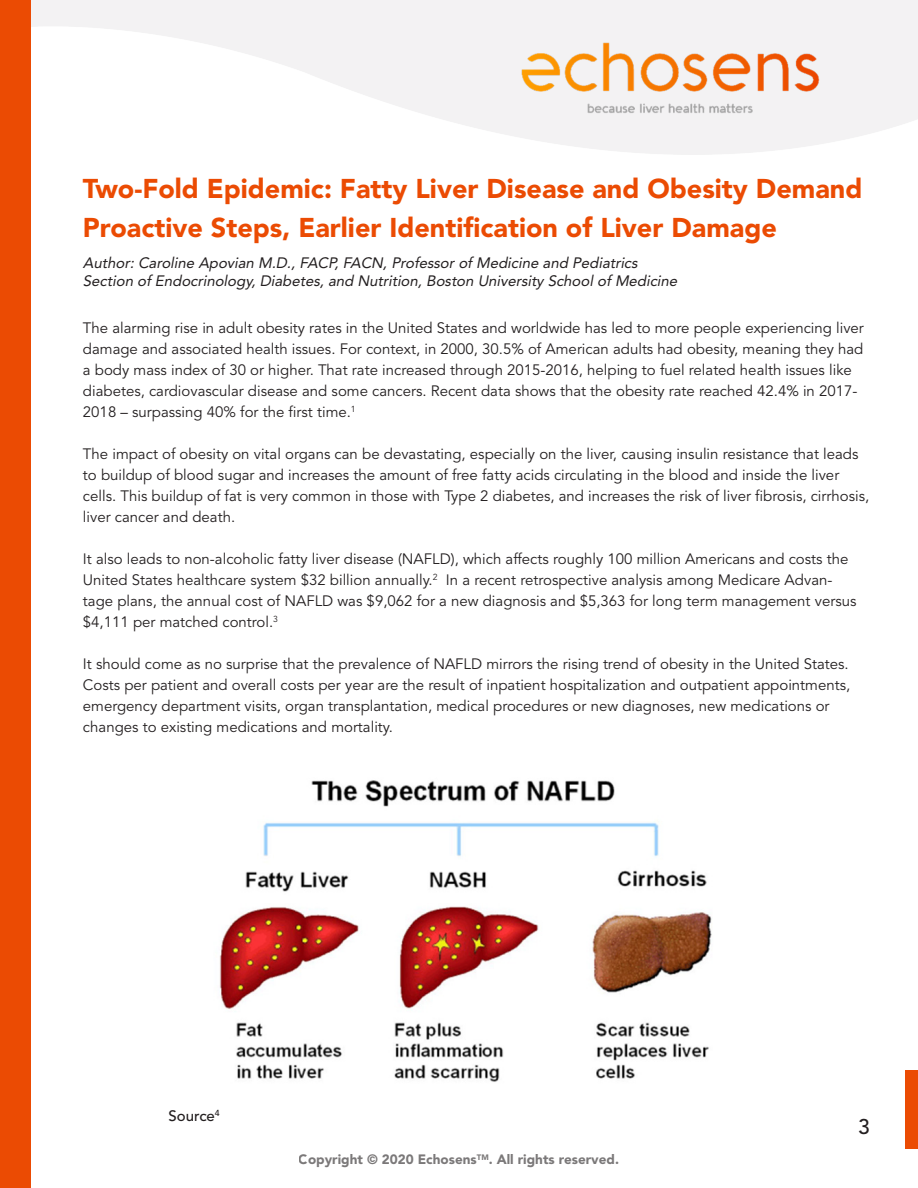
<style>
.page{position:relative;width:918px;height:1188px;background:#fff}
.page>*{position:absolute;margin:0;border:0;box-sizing:border-box;transform-origin:0 0}
.t1{font:900 27px/39px "Avenir LT Std";color:#eb4b03}
.t2{font:500 21px "Avenir LT Std";color:#231f20}
.t3{font:15px/21px "Avenir LT Std";color:#231f20}
.t4{font:italic 15px "Avenir LT Std";color:#231f20}
.t5{font:500 15px "Avenir LT Std";color:#231f20}
.t6{font:900 13.5px "Avenir LT Std";color:#231f20}
</style>
<div class="page">
<img style="left:439px;top:25px;width:462px;height:109px">
<div style="left:0;top:0;width:31px;height:1188px;background:#eb4b03"></div>
<div style="left:905px;top:1070px;width:13px;height:79px;background:#eb4b03"></div>
<img style="left:219px;top:780px;width:493px;height:302px">
<p class="t1" style="left:83px;top:169px;width:781px">Two-Fold Epidemic: Fatty Liver Disease and Obesity Demand<br>Proactive Steps, Earlier Identification of Liver Damage</p>
<p class="t4" style="left:83px;top:254px;width:559px">Author: Caroline Apovian M.D., FACP, FACN, Professor of Medicine and Pediatrics</p>
<p class="t4" style="left:83px;top:272px;width:599px">Section of Endocrinology, Diabetes, and Nutrition, Boston University School of Medicine</p>
<p class="t3" style="left:83px;top:317px;width:782px">The alarming rise in adult obesity rates in the United States and worldwide has led to more people experiencing liver damage and associated health issues. For context, in 2000, 30.5% of American adults had obesity, meaning they had a body mass index of 30 or higher. That rate increased through 2015-2016, helping to fuel related health issues like diabetes, cardiovascular disease and some cancers. Recent data shows that the obesity rate reached 42.4% in 2017- 2018 – surpassing 40% for the first time.<sup>1</sup></p>
<p class="t3" style="left:83px;top:443px;width:788px">The impact of obesity on vital organs can be devastating, especially on the liver, causing insulin resistance that leads to buildup of blood sugar and increases the amount of free fatty acids circulating in the blood and inside the liver cells. This buildup of fat is very common in those with Type 2 diabetes, and increases the risk of liver fibrosis, cirrhosis, liver cancer and death.</p>
<p class="t3" style="left:83px;top:548px;width:775px">It also leads to non-alcoholic fatty liver disease (NAFLD), which affects roughly 100 million Americans and costs the United States healthcare system $32 billion annually.<sup>2</sup> In a recent retrospective analysis among Medicare Advan&shy;tage plans, the annual cost of NAFLD was $9,062 for a new diagnosis and $5,363 for long term management versus $4,111 per matched control.<sup>3</sup></p>
<p class="t3" style="left:83px;top:653px;width:769px">It should come as no surprise that the prevalence of NAFLD mirrors the rising trend of obesity in the United States.<br>Costs per patient and overall costs per year are the result of inpatient hospitalization and outpatient appointments, emergency department visits, organ transplantation, medical procedures or new diagnoses, new medications or changes to existing medications and mortality.</p>
<p class="t5" style="left:168px;top:1107px;width:53px">Source<sup>4</sup></p>
<p class="t6" style="left:299px;top:1151px;width:322px">Copyright © 2020 Echosens<sup>TM</sup>. All rights reserved.</p>
<p class="t2" style="left:858px;top:1114px;width:13px">3</p>
</div>
